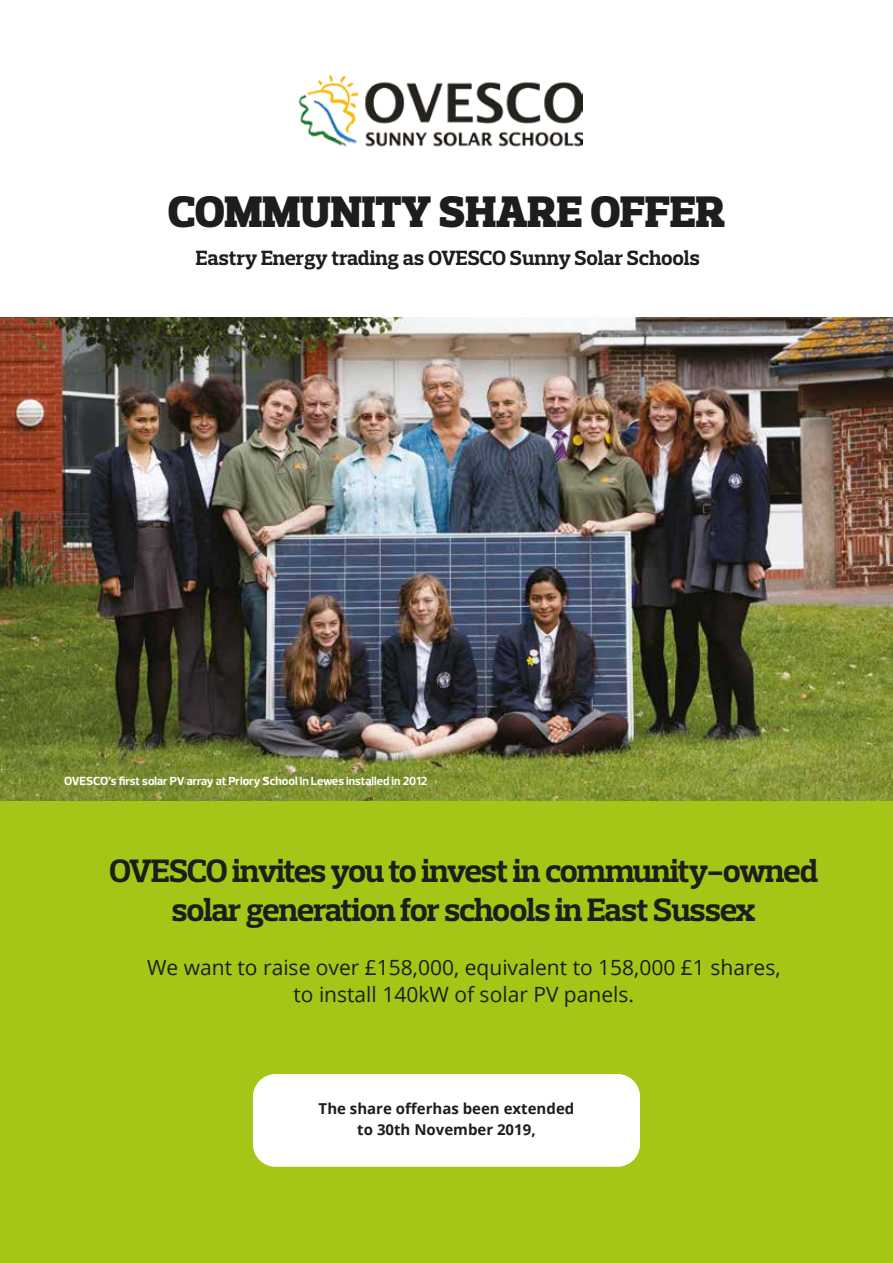
<style>
.page{position:relative;width:893px;height:1263px;background:#fff}
.page>*{position:absolute;margin:0;border:0;box-sizing:border-box;transform-origin:0 0}
.t1{font:900 45px "Prelo Slab";color:#1d1d1b}
.t2{font:700 33px/39px "Prelo Slab";letter-spacing:-.035em;color:#1d1d1b;text-align:center}
.t3{font:21px/27px "Open Sans";color:#1d1d1b;text-align:center}
.t4{font:700 21px "Prelo Slab";color:#1d1d1b}
.t5{font:700 15px/21px "Open Sans";color:#1d1d1b;text-align:center}
.t6{font:700 12px "Prelo";color:#fff}
</style>
<div class="page">
<img style="left:0;top:317px;width:893px;height:485px">
<div style="left:0;top:802px;width:893px;height:461px;background:#a4c616"></div>
<div style="left:253px;top:1074px;width:387px;height:93px;background:#fff;border-radius:23px"></div>
<img style="left:298px;top:75px;width:285px;height:72px">
<h1 class="t1" style="left:168px;top:184px;width:559px">COMMUNITY SHARE OFFER</h1>
<p class="t4" style="left:196px;top:245px;width:505px">Eastry Energy trading as OVESCO Sunny Solar Schools</p>
<p class="t6" style="left:64px;top:774px;width:365px">OVESCO’s first solar PV array at Priory School in Lewes installed in 2012</p>
<h2 class="t2" style="left:109px;top:852px;width:711px">OVESCO invites you to invest in community-owned solar generation for schools in East Sussex</h2>
<p class="t3" style="left:147px;top:954px;width:635px">We want to raise over £158,000, equivalent to 158,000 £1 shares, to install 140kW of solar PV panels.</p>
<p class="t5" style="left:319px;top:1098px;width:257px">The share offerhas been extended to 30th November 2019,</p>
</div>
